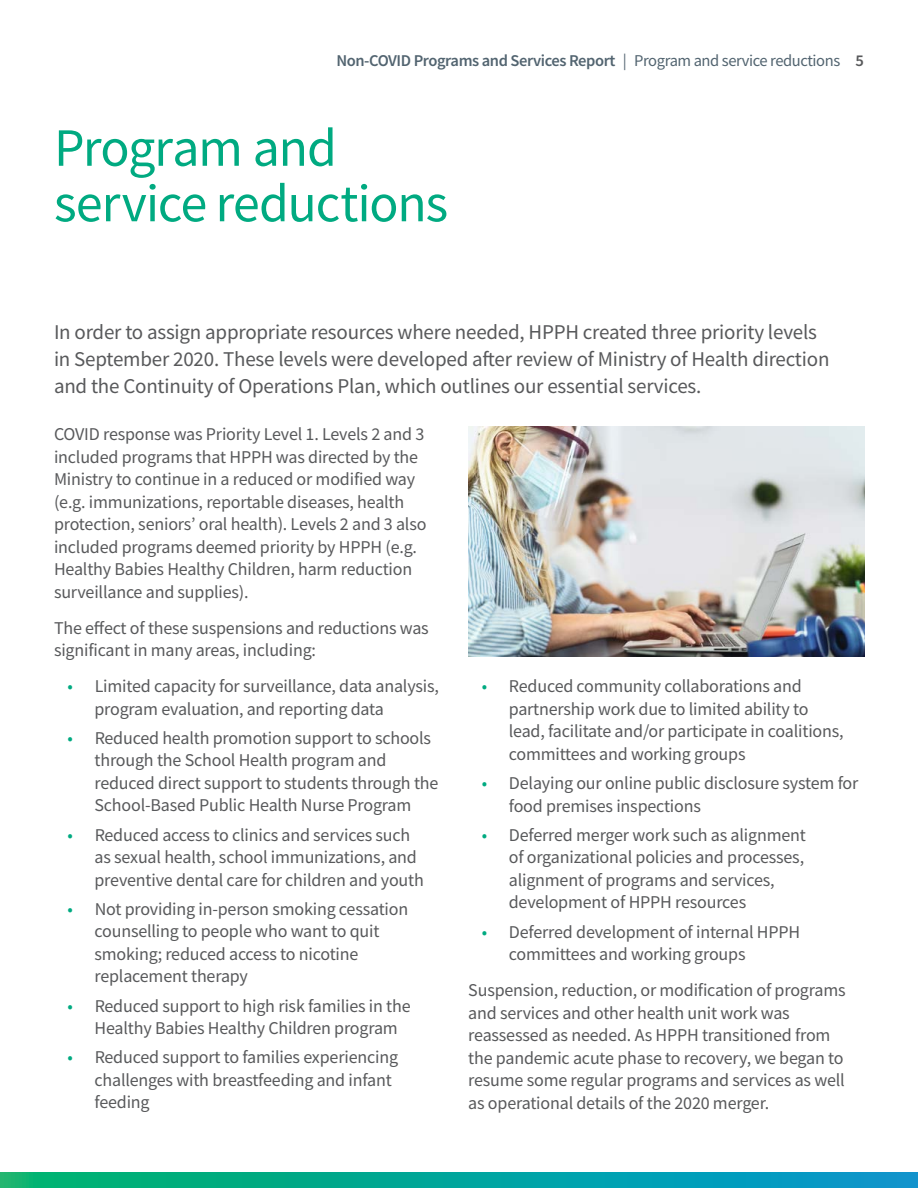
<style>
.page{position:relative;width:918px;height:1188px;background:#fff}
.page>*{position:absolute;margin:0;border:0;box-sizing:border-box;transform-origin:0 0}
.Heading_1{font:54px/55.5px "Source Sans Pro";letter-spacing:-.025em;color:#00aa81}
.Copy_14{font:21px/27px "Source Sans Pro";letter-spacing:-.01em;color:#58595b}
.Copy_12{font:18px/22.5px "Source Sans Pro";letter-spacing:-.01em;color:#58595b}
.t1{font:600 16.5px "Source Sans Pro";letter-spacing:-.025em;color:#526470}
.s1{font-weight:400}
.s2{color:#58595b}
.s3{color:#00aa81}
</style>
<div class="page">
<svg style="left:0;top:1173px;width:918px;height:15px;background:#02a49c"></svg>
<img style="left:469px;top:427px;width:396px;height:229px">
<p class="t1" style="left:336px;top:50px;width:529px">Non-COVID Programs and Services Report <span class="s1">| Program and service reductions</span> <span class="s2">5</span></p>
<h1 class="Heading_1" style="left:54px;top:120px;width:396px">Program and service reductions</h1>
<p class="Copy_14" style="left:54px;top:319px;width:777px">In order to assign appropriate resources where needed, HPPH created three priority levels in September 2020. These levels were developed after review of Ministry of Health direction and the Continuity of Operations Plan, which outlines our essential services.</p>
<p class="Copy_12" style="left:54px;top:423px;width:374px">COVID response was Priority Level 1. Levels 2 and 3 included programs that HPPH was directed by the Ministry to continue in a reduced or modified way (e.g. immunizations, reportable diseases, health protection, seniors’ oral health). Levels 2 and 3 also included programs deemed priority by HPPH (e.g.<br>Healthy Babies Healthy Children, harm reduction surveillance and supplies).</p>
<p class="Copy_12" style="left:54px;top:616px;width:376px">The effect of these suspensions and reductions was significant in many areas, including:</p>
<p class="Copy_12" style="left:94px;top:675px;width:346px;text-indent:-27px"><span class="s3">•</span> Limited capacity for surveillance, data analysis, program evaluation, and reporting data</p>
<p class="Copy_12" style="left:94px;top:727px;width:345px;text-indent:-27px"><span class="s3">•</span> Reduced health promotion support to schools through the School Health program and reduced direct support to students through the School-Based Public Health Nurse Program</p>
<p class="Copy_12" style="left:94px;top:823px;width:331px;text-indent:-27px"><span class="s3">•</span> Reduced access to clinics and services such as sexual health, school immunizations, and preventive dental care for children and youth</p>
<p class="Copy_12" style="left:94px;top:898px;width:315px;text-indent:-27px"><span class="s3">•</span> Not providing in-person smoking cessation counselling to people who want to quit smoking; reduced access to nicotine replacement therapy</p>
<p class="Copy_12" style="left:94px;top:994px;width:318px;text-indent:-27px"><span class="s3">•</span> Reduced support to high risk families in the<br>Healthy Babies Healthy Children program</p>
<p class="Copy_12" style="left:94px;top:1046px;width:305px;text-indent:-27px"><span class="s3">•</span> Reduced support to families experiencing challenges with breastfeeding and infant feeding</p>
<p class="Copy_12" style="left:509px;top:675px;width:336px;text-indent:-27px"><span class="s3">•</span> Reduced community collaborations and partnership work due to limited ability to lead, facilitate and/or participate in coalitions, committees and working groups</p>
<p class="Copy_12" style="left:509px;top:772px;width:351px;text-indent:-27px"><span class="s3">•</span> Delaying our online public disclosure system for food premises inspections</p>
<p class="Copy_12" style="left:509px;top:824px;width:299px;text-indent:-27px"><span class="s3">•</span> Deferred merger work such as alignment of organizational policies and processes, alignment of programs and services, development of HPPH resources</p>
<p class="Copy_12" style="left:509px;top:920px;width:293px;text-indent:-27px"><span class="s3">•</span> Deferred development of internal HPPH committees and working groups</p>
<p class="Copy_12" style="left:468px;top:979px;width:379px">Suspension, reduction, or modification of programs and services and other health unit work was reassessed as needed. As HPPH transitioned from the pandemic acute phase to recovery, we began to resume some regular programs and services as well as operational details of the 2020 merger.</p>
</div>
